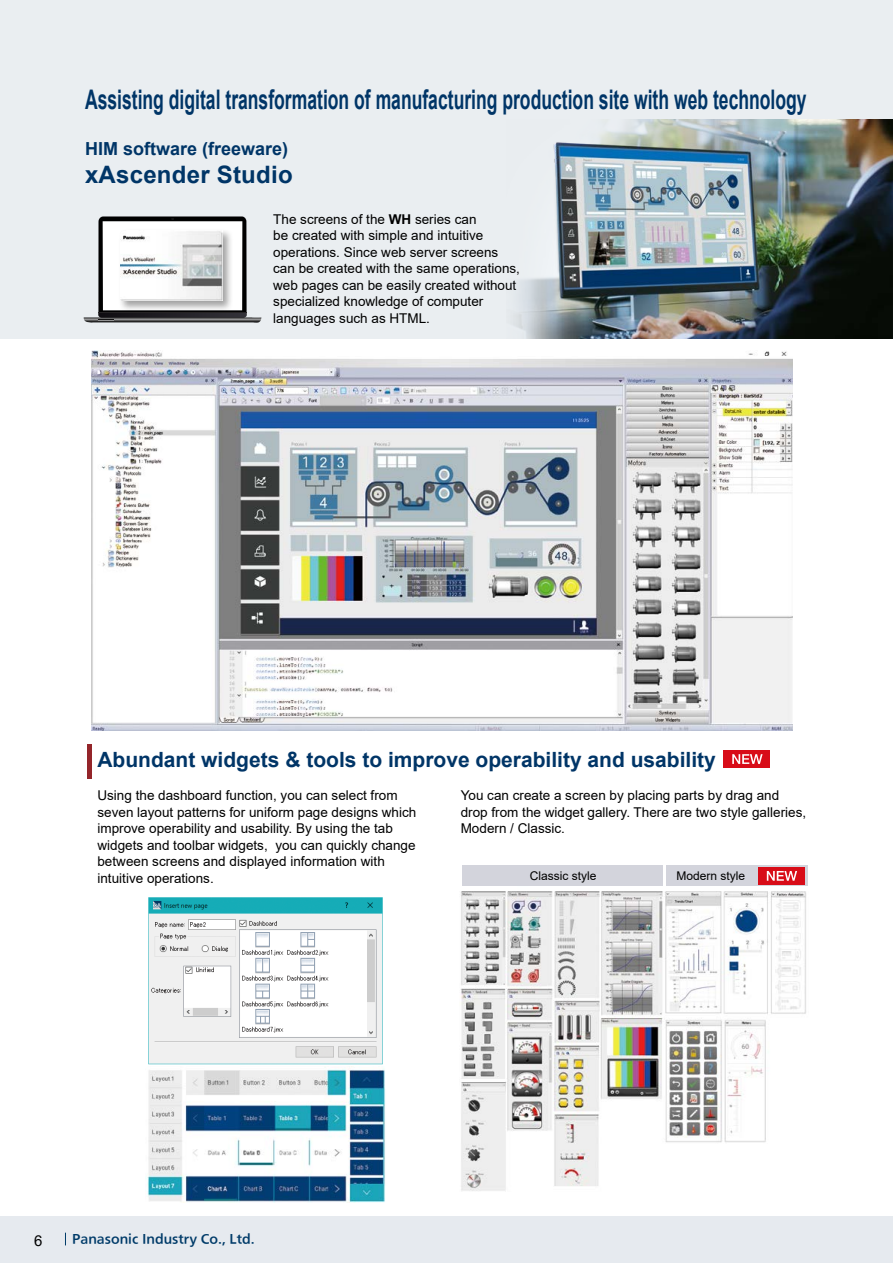
<style>
.page{position:relative;width:893px;height:1263px;background:#fff}
.page>*{position:absolute;margin:0;border:0;box-sizing:border-box;transform-origin:0 0}
.t1{font:700 27px "Arial";color:#003567;scale:.65 1}
.t2{font:700 24px "Arial";letter-spacing:.01em;color:#003567}
.t3{font:700 21px "Arial";color:#003567}
.t4{font:700 18px "Arial";color:#003567}
.t5{font:15px "Arial";color:#000}
.t6{font:13.5px/16.5px "Arial";color:#000}
.t7{font:12px "PUD Sans serif B";color:#003b69}
.t8{font:12px "Arial";color:#000}
.s1{font-weight:700}
</style>
<div class="page">
<div style="left:0;top:1216px;width:893px;height:47px;background:#e6eaef"></div>
<svg style="left:65px;top:1233px;width:1px;height:12px"></svg>
<div style="left:0;top:0;width:893px;height:339px;background:#eaeef1"></div>
<svg style="left:83px;top:216px;width:178px;height:107px"></svg>
<div style="left:118px;top:228px;width:116px;height:84px;background:#000;opacity:.37"></div>
<img style="left:121px;top:230px;width:102px;height:71px">
<img style="left:513px;top:120px;width:379px;height:219px">
<img style="left:92px;top:351px;width:701px;height:379px">
<div style="left:87px;top:744px;width:5px;height:34px;background:#94252a"></div>
<img style="left:460px;top:891px;width:346px;height:300px">
<div style="left:462px;top:866px;width:200px;height:20px;background:#d3d4dc"></div>
<div style="left:666px;top:866px;width:141px;height:20px;background:#d3d4dc"></div>
<div style="left:758px;top:867px;width:46px;height:17px;background:#d80c18"></div>
<svg style="left:767px;top:871px;width:30px;height:10px"></svg>
<div style="left:723px;top:750px;width:47px;height:17px;background:#d80c18"></div>
<svg style="left:732px;top:754px;width:31px;height:10px"></svg>
<img style="left:148px;top:897px;width:235px;height:170px">
<img style="left:147px;top:1067px;width:239px;height:136px">
<h1 class="t1" style="left:85px;top:80px;width:1112px">Assisting digital transformation of manufacturing production site with web technology</h1>
<h3 class="t4" style="left:85px;top:136px;width:205px">HIM software (freeware)</h3>
<h2 class="t2" style="left:85px;top:157px;width:209px">xAscender Studio</h2>
<p class="t6" style="left:273px;top:211px;width:248px">The screens of the <span class="s1">WH</span> series can<br>be created with simple and intuitive operations. Since web server screens can be created with the same operations, web pages can be easily created without specialized knowledge of computer languages such as HTML.</p>
<h3 class="t3" style="left:97px;top:745px;width:620px">Abundant widgets &amp; tools to improve operability and usability</h3>
<p class="t6" style="left:461px;top:787px;width:347px">You can create a screen by placing parts by drag and drop from the widget gallery. There are two style galleries,<br>Modern / Classic.</p>
<p class="t8" style="left:530px;top:867px;width:68px">Classic style</p>
<p class="t8" style="left:676px;top:867px;width:70px">Modern style</p>
<p class="t6" style="left:97px;top:787px;width:320px">Using the dashboard function, you can select from seven layout patterns for uniform page designs which improve operability and usability. By using the tab widgets and toolbar widgets, you can quickly change between screens and displayed information with intuitive operations.</p>
<p class="t5" style="left:34px;top:1230px;width:10px">6</p>
<p class="t7" style="left:72px;top:1231px;width:184px">Panasonic Industry Co., Ltd.</p>
</div>
